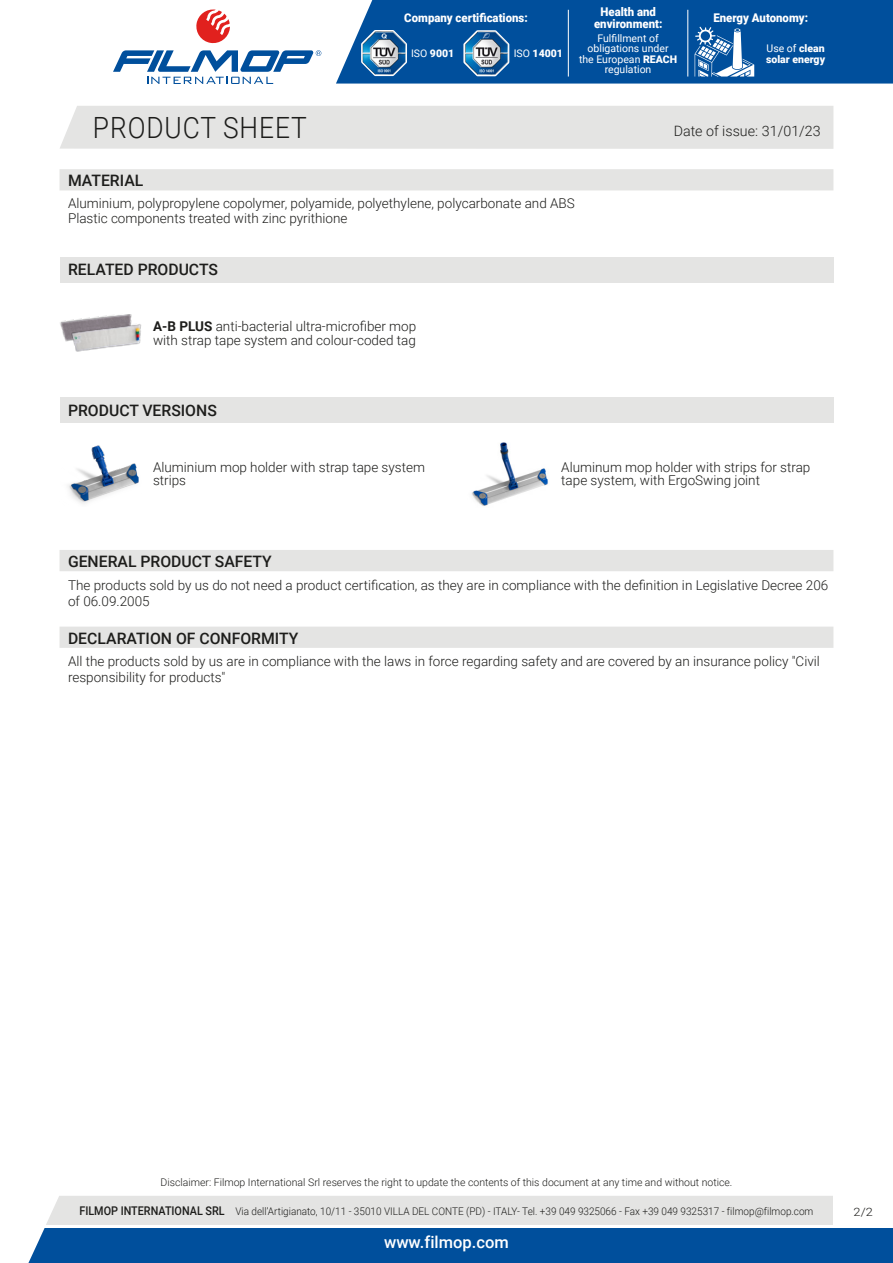
<style>
.page{position:relative;width:893px;height:1263px;background:#fff}
.page>*{position:absolute;margin:0;border:0;box-sizing:border-box;transform-origin:0 0}
.t1{font:300 29.25px "Roboto";letter-spacing:.035em;color:#1d1d1b;scale:.9 1}
.t2{font:500 16.5px "Roboto";color:#fff}
.t3{font:500 15.75px "Roboto";color:#1d1d1b}
.t4{font:300 14.25px "Roboto";color:#1d1d1b}
.t5{font:300 13.5px/13.5px "Roboto";color:#1d1d1b}
.t6{font:900 12px/12px "Roboto";color:#fff;text-align:center;scale:.95 1}
.t7{font:300 11.55px "Roboto";color:#1d1d1b;scale:1.11 1}
.t8{font:300 10.5px "Roboto";color:#1d1d1b;scale:.95 1}
.t9{font:300 10.5px "Roboto";color:#1d1d1b}
.t10{font:10.5px/10.5px "Roboto";color:#fff;text-align:center}
.t11{font:900 10.5px/10.5px "Roboto";color:#fff}
.s1{font-weight:400}
.s2{font-weight:900}
.s3{font-weight:700}
.s4{font-weight:500;font-size:12px}
</style>
<div class="page">
<svg style="left:28px;top:1196px;width:865px;height:67px;background:#6793bc"></svg>
<div style="left:60px;top:106px;width:773px;height:43px;background:#e4e4e3"></div>
<svg style="left:196px;top:10px;width:34px;height:34px"></svg>
<svg style="left:113px;top:50px;width:208px;height:34px"></svg>
<div style="left:336px;top:0;width:557px;height:84px;background:#004f9c"></div>
<svg style="left:462px;top:28px;width:49px;height:50px"></svg>
<img style="left:465px;top:32px;width:43px;height:43px">
<svg style="left:360px;top:28px;width:48px;height:49px"></svg>
<img style="left:362px;top:31px;width:44px;height:44px">
<hr style="left:568px;top:10px;width:1px;height:67px;background:#fff">
<hr style="left:688px;top:10px;width:1px;height:67px;background:#fff">
<svg style="left:695px;top:27px;width:59px;height:50px"></svg>
<div style="left:60px;top:169px;width:773px;height:21px;background:#e4e4e3"></div>
<div style="left:60px;top:257px;width:773px;height:25px;background:#e4e4e3"></div>
<img style="left:60px;top:314px;width:72px;height:28px">
<img style="left:70px;top:323px;width:71px;height:29px">
<div style="left:60px;top:398px;width:773px;height:25px;background:#e4e4e3"></div>
<img style="left:68px;top:445px;width:71px;height:59px">
<img style="left:471px;top:442px;width:77px;height:64px">
<div style="left:60px;top:550px;width:773px;height:21px;background:#e4e4e3"></div>
<div style="left:60px;top:627px;width:773px;height:21px;background:#e4e4e3"></div>
<hr style="left:45px;top:1225px;width:848px;height:2px;background:#fff">
<div style="left:833px;top:1196px;width:60px;height:31px;background:#fff"></div>
<p class="t6" style="left:404px;top:11px;width:131px">Company certifications:</p>
<p class="t11" style="left:411px;top:48px;width:45px"><span class="s1">ISO</span> 9001</p>
<p class="t11" style="left:514px;top:48px;width:51px"><span class="s1">ISO</span> 14001</p>
<p class="t6" style="left:594px;top:5px;width:73px">Health and environment:</p>
<p class="t10" style="left:579px;top:32px;width:100px">Fulfillment of obligations under the European <span class="s2">REACH </span>regulation</p>
<p class="t6" style="left:713px;top:11px;width:101px">Energy Autonomy:</p>
<p class="t11" style="left:766px;top:43px;width:61px"><span class="s1">Use of</span> clean solar energy</p>
<h1 class="t1" style="left:93px;top:107px;width:239px">PRODUCT SHEET</h1>
<p class="t4" style="left:674px;top:121px;width:148px">Date of issue: 31/01/23</p>
<p class="t3" style="left:68px;top:170px;width:77px">MATERIAL</p>
<p class="t5" style="left:68px;top:195px;width:508px;line-height:15px">Aluminium, polypropylene copolymer, polyamide, polyethylene, polycarbonate and ABS<br>Plastic components treated with zinc pyrithione</p>
<p class="t3" style="left:68px;top:259px;width:151px">RELATED PRODUCTS</p>
<p class="t5" style="left:153px;top:319px;width:265px"><span class="s3">A-B PLUS</span> anti-bacterial ultra-microfiber mop with strap tape system and colour-coded tag</p>
<p class="t3" style="left:68px;top:399px;width:150px">PRODUCT VERSIONS</p>
<p class="t5" style="left:153px;top:460px;width:273px">Aluminium mop holder with strap tape system strips</p>
<p class="t5" style="left:561px;top:460px;width:251px">Aluminum mop holder with strips for strap tape system, with ErgoSwing joint</p>
<p class="t3" style="left:68px;top:550px;width:205px">GENERAL PRODUCT SAFETY</p>
<p class="t5" style="left:68px;top:576px;width:762px;line-height:16.2px">The products sold by us do not need a product certification, as they are in compliance with the definition in Legislative Decree 206 of 06.09.2005</p>
<p class="t3" style="left:68px;top:627px;width:232px">DECLARATION OF CONFORMITY</p>
<p class="t5" style="left:68px;top:653px;width:753px;line-height:16.2px">All the products sold by us are in compliance with the laws in force regarding safety and are covered by an insurance policy "Civil responsibility for products"</p>
<p class="t9" style="left:160px;top:1175px;width:573px">Disclaimer: Filmop International Srl reserves the right to update the contents of this document at any time and without notice.</p>
<p class="t8" style="left:79px;top:1204px;width:774px"><span class="s4">FILMOP INTERNATIONAL SRL</span> Via dell’Artigianato, 10/11 - 35010 VILLA DEL CONTE (PD) - ITALY- Tel. +39 049 9325066 - Fax +39 049 9325317 - filmop@filmop.com</p>
<p class="t2" style="left:384px;top:1230px;width:126px">www.filmop.com</p>
<p class="t7" style="left:854px;top:1204px;width:19px">2/2</p>
</div>
